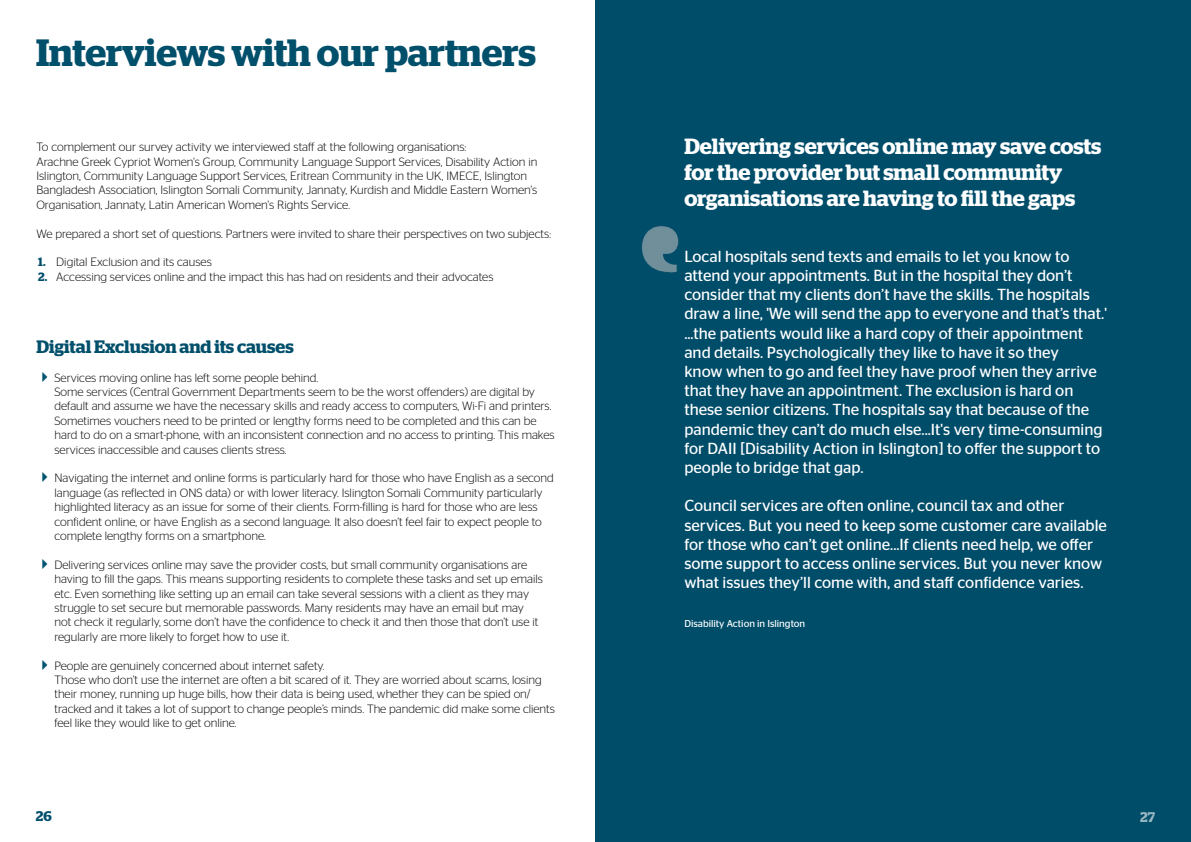
<style>
.page{position:relative;width:1191px;height:842px;background:#fff}
.page>*{position:absolute;margin:0;border:0;box-sizing:border-box;transform-origin:0 0}
.t1{font:600 38px "Stag";color:#004f6b}
.t2{font:600 22px/26.4px "Stag";color:#fff}
.t3{font:600 18px "Stag";color:#004f6b}
.t4{font:16px/19.2px "Stag Sans";color:#fff}
.t5{font:600 14px "Stag";color:#004f6b}
.t6{font:600 14px "Stag";color:#fff}
.t7{font:300 12px/14.4px "Stag Sans";color:#000}
.t8{font:10px "Stag Sans";color:#fff}
.s1{font-family:"Stag";font-weight:600;color:#004d6a}
</style>
<div class="page">
<div style="left:595px;top:0;width:596px;height:842px;background:#004d6a"></div>
<img style="left:641px;top:226px;width:38px;height:47px">
<h1 class="t1" style="left:36px;top:31px;width:501px">Interviews with our partners</h1>
<p class="t7" style="left:36px;top:140px;width:502px">To complement our survey activity we interviewed staff at the following organisations:<br>Arachne Greek Cypriot Women's Group, Community Language Support Services, Disability Action in Islington, Community Language Support Services, Eritrean Community in the UK, IMECE, Islington Bangladesh Association, Islington Somali Community, Jannaty, Kurdish and Middle Eastern Women's Organisation, Jannaty, Latin American Women's Rights Service.</p>
<p class="t7" style="left:36px;top:226px;width:516px">We prepared a short set of questions. Partners were invited to share their perspectives on two subjects:</p>
<p class="t7" style="left:38px;top:255px;width:175px"><span class="s1">1.</span> Digital Exclusion and its causes</p>
<p class="t7" style="left:38px;top:269px;width:457px"><span class="s1">2.</span> Accessing services online and the impact this has had on residents and their advocates</p>
<h3 class="t3" style="left:36px;top:336px;width:259px">Digital Exclusion and its causes</h3>
<p class="t7" style="left:54px;top:370px;width:501px">Services moving online has left some people behind.<br>Some services (Central Government Departments seem to be the worst offenders) are digital by default and assume we have the necessary skills and ready access to computers, Wi-Fi and printers.<br>Sometimes vouchers need to be printed or lengthy forms need to be completed and this can be hard to do on a smart-phone, with an inconsistent connection and no access to printing. This makes services inaccessible and causes clients stress.</p>
<p class="t7" style="left:54px;top:471px;width:501px">Navigating the internet and online forms is particularly hard for those who have English as a second language (as reflected in ONS data) or with lower literacy. Islington Somali Community particularly highlighted literacy as an issue for some of their clients. Form-filling is hard for those who are less confident online, or have English as a second language. It also doesn’t feel fair to expect people to complete lengthy forms on a smartphone.</p>
<p class="t7" style="left:54px;top:557px;width:490px">Delivering services online may save the provider costs, but small community organisations are having to fill the gaps. This means supporting residents to complete these tasks and set up emails etc. Even something like setting up an email can take several sessions with a client as they may struggle to set secure but memorable passwords. Many residents may have an email but may not check it regularly, some don’t have the confidence to check it and then those that don’t use it regularly are more likely to forget how to use it.</p>
<p class="t7" style="left:54px;top:658px;width:502px">People are genuinely concerned about internet safety.<br>Those who don’t use the internet are often a bit scared of it. They are worried about scams, losing their money, running up huge bills, how their data is being used, whether they can be spied on/ tracked and it takes a lot of support to change people’s minds. The pandemic did make some clients feel like they would like to get online.</p>
<p class="t5" style="left:36px;top:807px;width:17px">26</p>
<h2 class="t2" style="left:684px;top:133px;width:418px">Delivering services online may save costs for the provider but small community organisations are having to fill the gaps</h2>
<p class="t4" style="left:684px;top:246px;width:424px">Local hospitals send texts and emails to let you know to attend your appointments. But in the hospital they don’t consider that my clients don’t have the skills. The hospitals draw a line, 'We will send the app to everyone and that’s that.' ...the patients would like a hard copy of their appointment and details. Psychologically they like to have it so they<br>know when to go and feel they have proof when they arrive that they have an appointment. The exclusion is hard on these senior citizens. The hospitals say that because of the pandemic they can’t do much else...It's very time-consuming for DAII [Disability Action in Islington] to offer the support to people to bridge that gap.</p>
<p class="t4" style="left:684px;top:496px;width:424px">Council services are often online, council tax and other services. But you need to keep some customer care available for those who can’t get online...If clients need help, we offer some support to access online services. But you never know what issues they’ll come with, and staff confidence varies.</p>
<p class="t8" style="left:684px;top:617px;width:122px">Disability Action in Islington</p>
<p class="t6" style="left:1140px;top:809px;width:16px">27</p>
</div>
